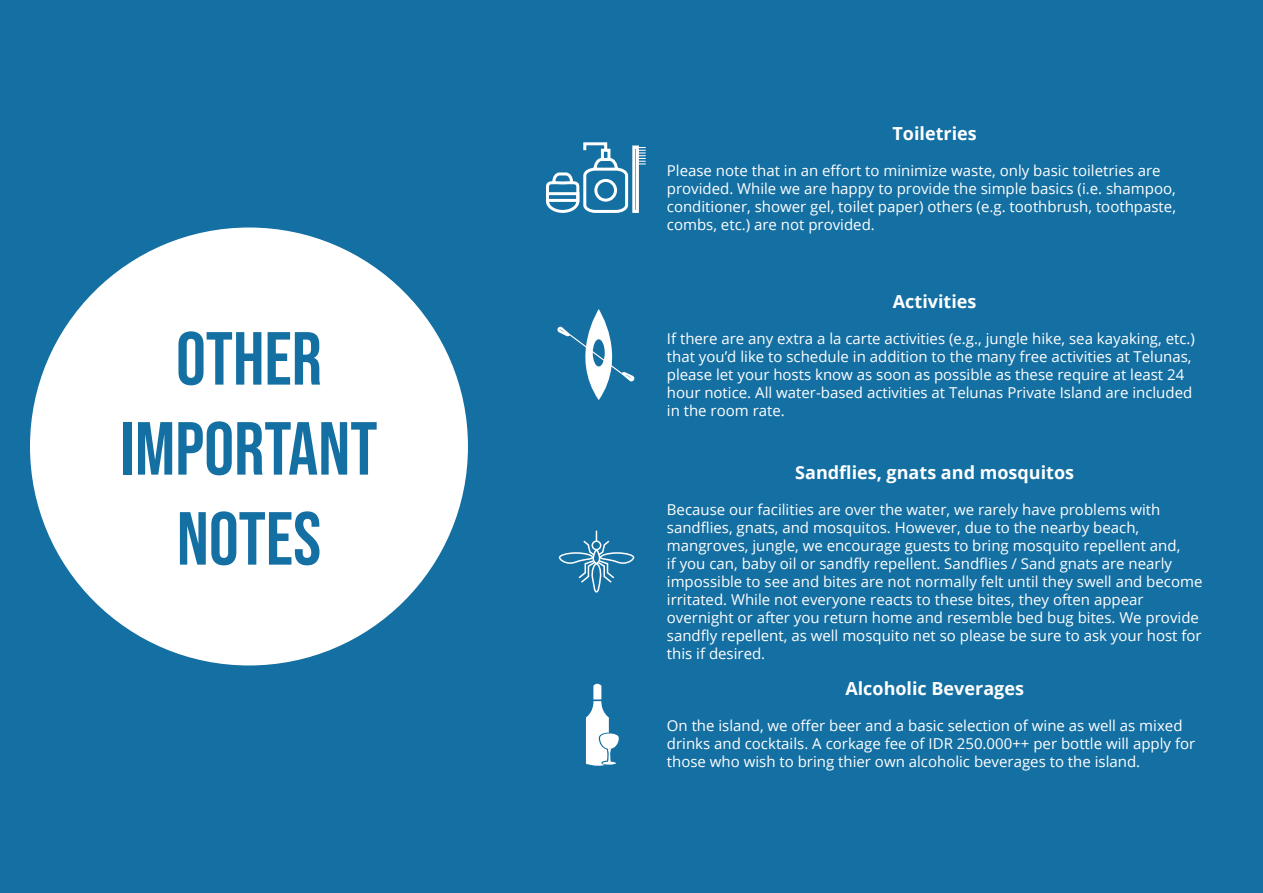
<style>
.page{position:relative;width:1263px;height:893px;background:#146fa3}
.page>*{position:absolute;margin:0;border:0;box-sizing:border-box;transform-origin:0 0}
.t1{font:75px/90px "Bebas Neue";color:#146fa3;text-align:center}
.t2{font:700 18px "Open Sans";color:#fff}
.t3{font:15px/18px "Open Sans";color:#fff}
</style>
<div class="page">
<div style="left:30px;top:227px;width:438px;height:438px;background:#fff;border-radius:50%"></div>
<svg style="left:557px;top:309px;width:78px;height:91px"></svg>
<svg style="left:586px;top:683px;width:33px;height:83px"></svg>
<svg style="left:559px;top:530px;width:75px;height:63px"></svg>
<svg style="left:546px;top:142px;width:100px;height:71px"></svg>
<h1 class="t1" style="left:120px;top:313px;width:259px">OTHER<br>IMPORTANT<br>NOTES</h1>
<p class="t2" style="left:892px;top:120px;width:86px">Toiletries</p>
<p class="t3" style="left:667px;top:161px;width:511px">Please note that in an effort to minimize waste, only basic toiletries are provided. While we are happy to provide the simple basics (i.e. shampoo, conditioner, shower gel, toilet paper) others (e.g. toothbrush, toothpaste, combs, etc.) are not provided.</p>
<p class="t2" style="left:893px;top:288px;width:85px">Activities</p>
<p class="t3" style="left:667px;top:329px;width:530px">If there are any extra a la carte activities (e.g., jungle hike, sea kayaking, etc.) that you’d like to schedule in addition to the many free activities at Telunas, please let your hosts know as soon as possible as these require at least 24 hour notice. All water-based activities at Telunas Private Island are included in the room rate.</p>
<p class="t2" style="left:795px;top:459px;width:280px">Sandflies, gnats and mosquitos</p>
<p class="t3" style="left:667px;top:500px;width:537px">Because our facilities are over the water, we rarely have problems with sandflies, gnats, and mosquitos. However, due to the nearby beach, mangroves, jungle, we encourage guests to bring mosquito repellent and,<br>if you can, baby oil or sandfly repellent. Sandflies / Sand gnats are nearly impossible to see and bites are not normally felt until they swell and become irritated. While not everyone reacts to these bites, they often appear overnight or after you return home and resemble bed bug bites. We provide sandfly repellent, as well mosquito net so please be sure to ask your host for this if desired.</p>
<p class="t2" style="left:845px;top:675px;width:180px">Alcoholic Beverages</p>
<p class="t3" style="left:667px;top:716px;width:530px">On the island, we offer beer and a basic selection of wine as well as mixed drinks and cocktails. A corkage fee of IDR 250.000++ per bottle will apply for those who wish to bring thier own alcoholic beverages to the island.</p>
</div>
